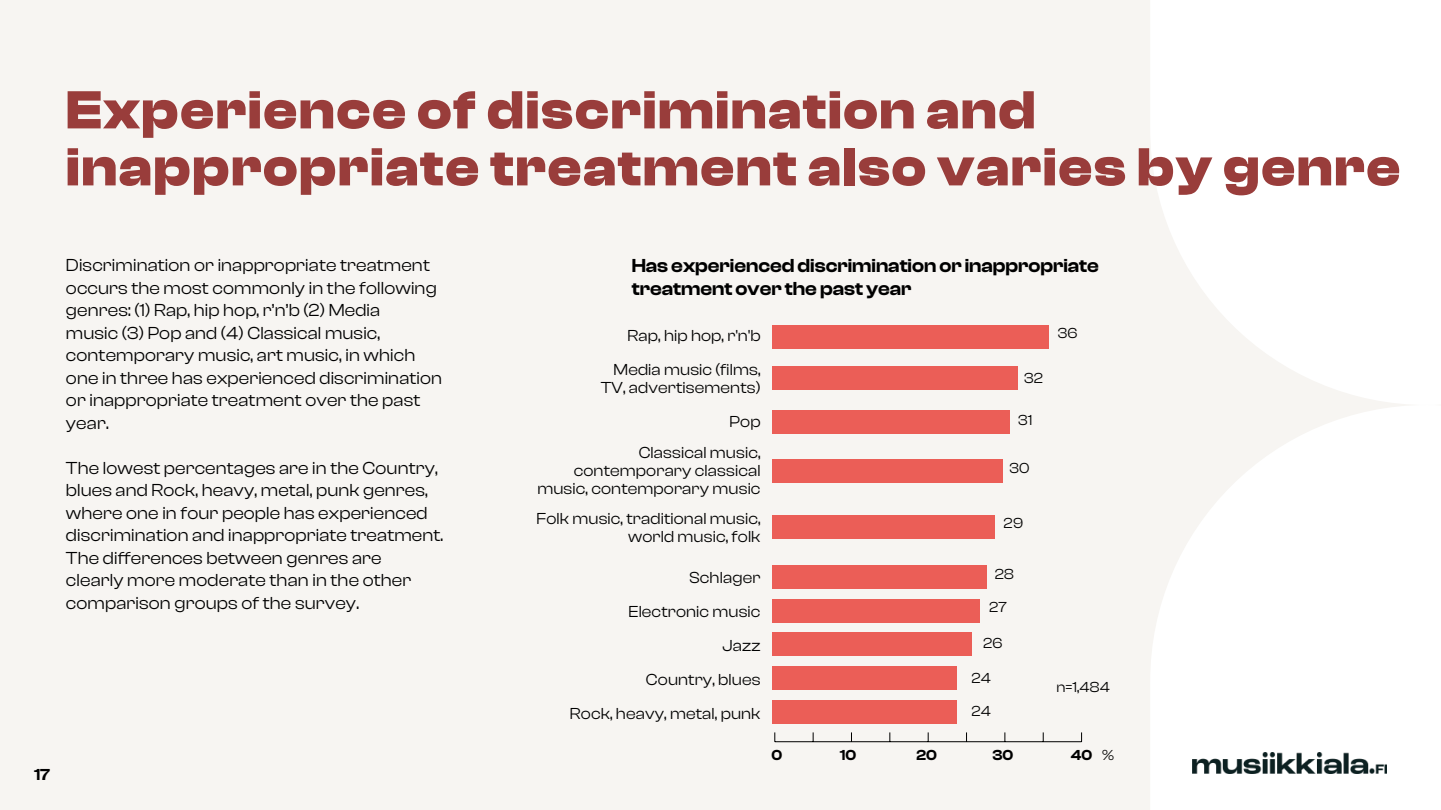
<style>
.page{position:relative;width:1441px;height:810px;background:#fff}
.page>*{position:absolute;margin:0;border:0;box-sizing:border-box;transform-origin:0 0}
.Otsikko2{font:700 55.5px/57px "Clash Display";letter-spacing:.03em;color:#993d3b}
.t1{font:600 19.5px/22.5px "Clash Display";color:#000}
.Leipis{font:18px/22.5px "Clash Display";letter-spacing:.01em;color:#000}
.t2{font:16.5px/34px "Clash Display";letter-spacing:.01em;color:#000;text-align:right}
.t3{font:600 16.5px "Clash Display";color:#000}
.t4{font:15px "Clash Display";letter-spacing:.01em;color:#000}
.t5{font:600 15px "Clash Display";color:#000}
.s1{font-weight:400}
</style>
<div class="page">
<div style="left:0;top:0;width:1440px;height:810px;background:#f7f5f2"></div>
<svg style="left:1151px;top:0;width:289px;height:405px;fill:#fff"></svg>
<svg style="left:1151px;top:405px;width:289px;height:405px;fill:#fff"></svg>
<img style="left:1192px;top:753px;width:194px;height:20px">
<hr style="left:774px;top:741px;width:307px;height:1px;background:#000">
<div style="left:772px;top:325px;width:276px;height:23px;background:#eb5e57"></div>
<div style="left:772px;top:366px;width:245px;height:24px;background:#eb5e57"></div>
<div style="left:772px;top:410px;width:238px;height:24px;background:#eb5e57"></div>
<div style="left:772px;top:460px;width:230px;height:23px;background:#eb5e57"></div>
<div style="left:772px;top:516px;width:222px;height:23px;background:#eb5e57"></div>
<div style="left:772px;top:565px;width:215px;height:24px;background:#eb5e57"></div>
<div style="left:772px;top:599px;width:207px;height:24px;background:#eb5e57"></div>
<div style="left:772px;top:632px;width:199px;height:24px;background:#eb5e57"></div>
<div style="left:772px;top:666px;width:184px;height:24px;background:#eb5e57"></div>
<div style="left:772px;top:700px;width:184px;height:24px;background:#eb5e57"></div>
<h2 class="Otsikko2" style="left:66px;top:82px;width:1335px">Experience of discrimination and inappropriate treatment also varies by genre</h2>
<p class="Leipis" style="left:66px;top:254px;width:377px">Discrimination or inappropriate treatment occurs the most commonly in the following genres: (1) Rap, hip hop, r’n’b (2) Media<br>music (3) Pop and (4) Classical music, contemporary music, art music, in which one in three has experienced discrimination or inappropriate treatment over the past year.</p>
<p class="Leipis" style="left:66px;top:456px;width:379px">The lowest percentages are in the Country, blues and Rock, heavy, metal, punk genres, where one in four people has experienced discrimination and inappropriate treatment.<br>The differences between genres are clearly more moderate than in the other comparison groups of the survey.</p>
<p class="t3" style="left:34px;top:765px;width:17px">17</p>
<p class="t1" style="left:631px;top:255px;width:469px">Has experienced discrimination or inappropriate treatment over the past year</p>
<p class="t2" style="left:613px;top:318px;width:148px">Rap, hip hop, r'n'b<br>Media music (films,</p>
<p class="t2" style="left:600px;top:370px;width:161px">TV, advertisements)<br>Pop</p>
<p class="t2" style="left:537px;top:443px;width:224px;line-height:18px">Classical music, contemporary classical music, contemporary music</p>
<p class="t2" style="left:536px;top:509px;width:225px;line-height:18px">Folk music, traditional music, world music, folk</p>
<p class="t2" style="left:570px;top:560px;width:192px">Schlager<br>Electronic music<br>Jazz<br>Country, blues<br>Rock, heavy, metal, punk</p>
<p class="t5" style="left:771px;top:746px;width:12px">0</p>
<p class="t5" style="left:839px;top:746px;width:18px">10</p>
<p class="t5" style="left:916px;top:746px;width:22px">20</p>
<p class="t5" style="left:992px;top:746px;width:22px">30</p>
<p class="t5" style="left:1070px;top:746px;width:44px">40 <span class="s1">%</span></p>
<p class="t4" style="left:1057px;top:325px;width:21px">36</p>
<p class="t4" style="left:1023px;top:370px;width:20px">32</p>
<p class="t4" style="left:1018px;top:412px;width:16px">31</p>
<p class="t4" style="left:1009px;top:460px;width:22px">30</p>
<p class="t4" style="left:1003px;top:515px;width:21px">29</p>
<p class="t4" style="left:994px;top:566px;width:20px">28</p>
<p class="t4" style="left:989px;top:599px;width:19px">27</p>
<p class="t4" style="left:983px;top:635px;width:21px">26</p>
<p class="t4" style="left:971px;top:670px;width:21px">24</p>
<p class="t4" style="left:971px;top:703px;width:21px">24</p>
<p class="t4" style="left:1056px;top:679px;width:55px">n=1,484</p>
</div>
